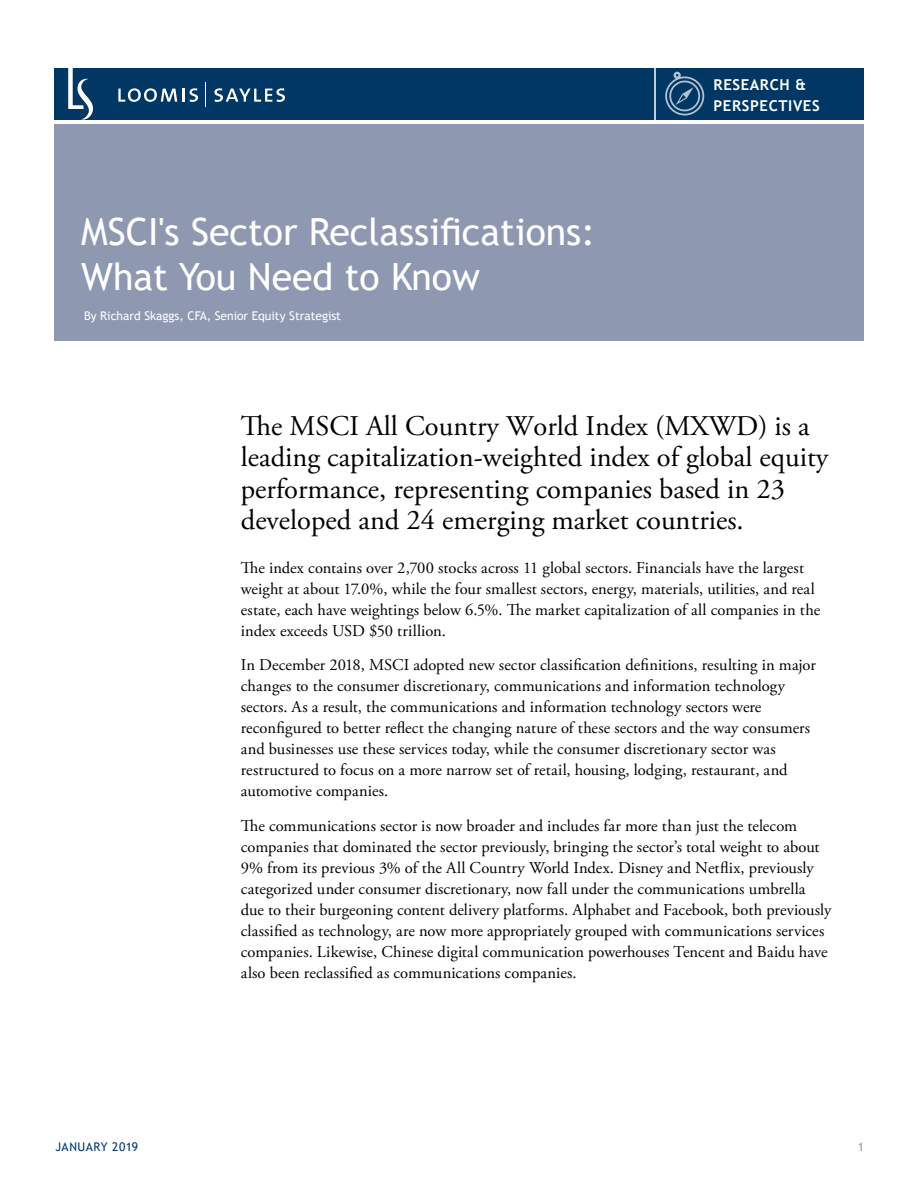
<style>
.page{position:relative;width:918px;height:1188px;background:#fff}
.page>*{position:absolute;margin:0;border:0;box-sizing:border-box;transform-origin:0 0}
.t1{font:37.5px/45px "Trebuchet MS";color:#fff}
.t2{font:28.5px/31.5px "Adobe Garamond Pro";color:#000}
.t3{font:16.5px/21px "Adobe Garamond Pro";letter-spacing:.005em;color:#000}
.t4{font:700 15px/21px "Trebuchet MS";letter-spacing:.04em;color:#fff}
.t5{font:12px "Trebuchet MS";color:#fff}
.t6{font:12px "Trebuchet MS";letter-spacing:.035em;color:#003976}
.t7{font:12px "Trebuchet MS";color:#8f98b1}
</style>
<div class="page">
<div style="left:54px;top:124px;width:810px;height:216px;background:#8f98b1"></div>
<div style="left:54px;top:68px;width:810px;height:52px;background:#003764"></div>
<hr style="left:654px;top:66px;width:2px;height:54px;background:#fff">
<svg style="left:205px;top:82px;width:1px;height:25px"></svg>
<svg style="left:68px;top:68px;width:25px;height:52px"></svg>
<svg style="left:118px;top:88px;width:80px;height:14px"></svg>
<svg style="left:214px;top:88px;width:71px;height:14px"></svg>
<svg style="left:665px;top:72px;width:39px;height:43px"></svg>
<h1 class="t1" style="left:81px;top:209px;width:516px">MSCI's Sector Reclassifications:<br>What You Need to Know</h1>
<p class="t5" style="left:84px;top:309px;width:259px">By Richard Skaggs, CFA, Senior Equity Strategist</p>
<p class="t4" style="left:714px;top:74px;width:108px">RESEARCH &amp;<br>PERSPECTIVES</p>
<h2 class="t2" style="left:241px;top:411px;width:589px">The MSCI All Country World Index (MXWD) is a leading capitalization-weighted index of global equity performance, representing companies based in 23 developed and 24 emerging market countries.</h2>
<p class="t3" style="left:241px;top:557px;width:581px">The index contains over 2,700 stocks across 11 global sectors. Financials have the largest weight at about 17.0%, while the four smallest sectors, energy, materials, utilities, and real estate, each have weightings below 6.5%. The market capitalization of all companies in the index exceeds USD $50 trillion.</p>
<p class="t3" style="left:241px;top:655px;width:577px">In December 2018, MSCI adopted new sector classification definitions, resulting in major changes to the consumer discretionary, communications and information technology sectors. As a result, the communications and information technology sectors were reconfigured to better reflect the changing nature of these sectors and the way consumers and businesses use these services today, while the consumer discretionary sector was restructured to focus on a more narrow set of retail, housing, lodging, restaurant, and automotive companies.</p>
<p class="t3" style="left:241px;top:815px;width:592px">The communications sector is now broader and includes far more than just the telecom companies that dominated the sector previously, bringing the sector’s total weight to about 9% from its previous 3% of the All Country World Index. Disney and Netflix, previously categorized under consumer discretionary, now fall under the communications umbrella due to their burgeoning content delivery platforms. Alphabet and Facebook, both previously classified as technology, are now more appropriately grouped with communications services companies. Likewise, Chinese digital communication powerhouses Tencent and Baidu have also been reclassified as communications companies.</p>
<p class="t6" style="left:56px;top:1140px;width:84px">JANUARY 2019</p>
<p class="t7" style="left:858px;top:1140px;width:8px">1</p>
</div>
